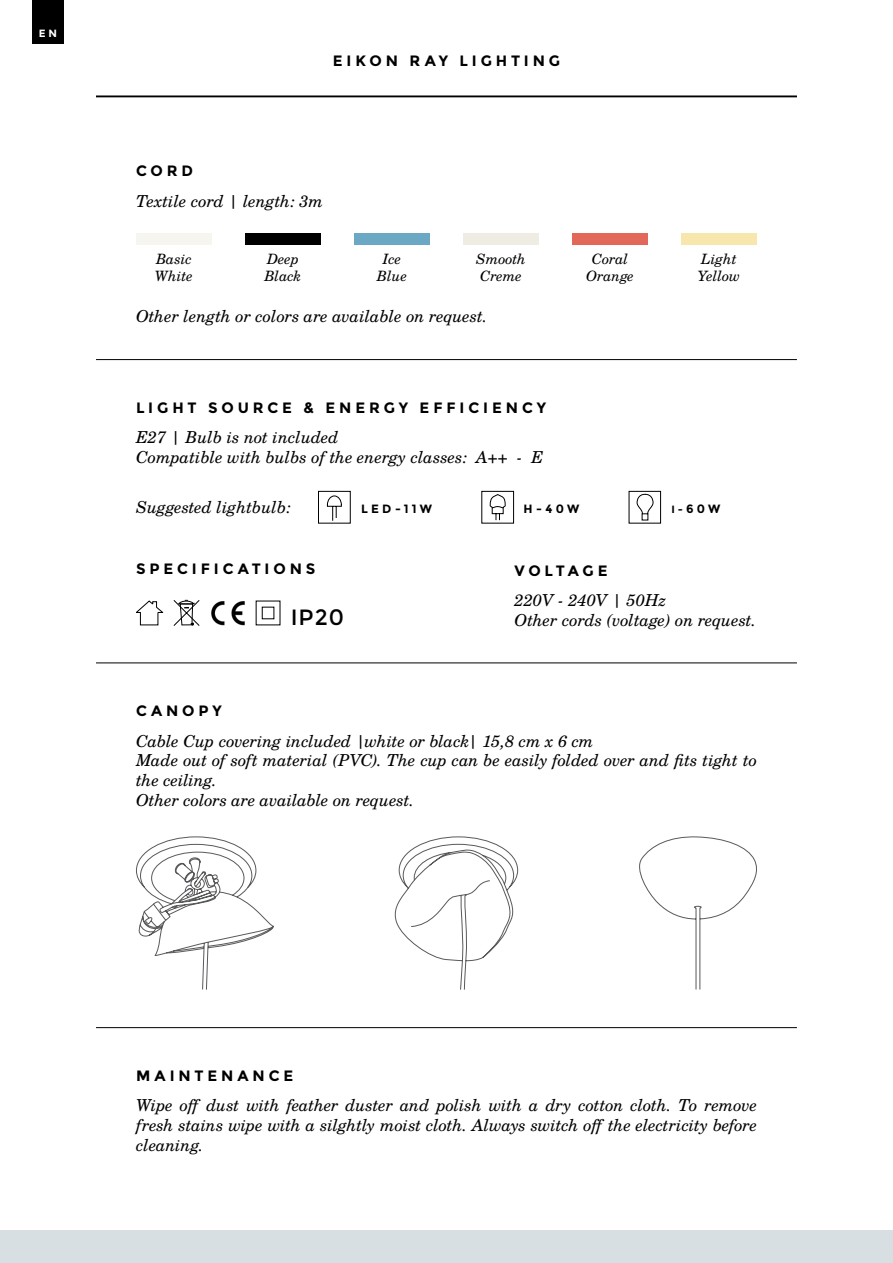
<style>
.page{position:relative;width:893px;height:1263px;background:#fff}
.page>*{position:absolute;margin:0;border:0;box-sizing:border-box;transform-origin:0 0}
.t1{font:22.05px "Montserrat";color:#000}
.t2{font:italic 16.5px/19.8px "Te X Gyre Schola";color:#000}
.t3{font:700 15px "Montserrat";letter-spacing:.26em;color:#000}
.t4{font:700 15px "Montserrat";letter-spacing:.235em;color:#000}
.t5{font:italic 14.25px/17.1px "Te X Gyre Schola";color:#000}
.t6{font:700 12px "Montserrat";letter-spacing:.26em;color:#000}
.t7{font:700 10.5px "Montserrat";color:#fff}
.s1{font-size:10.5px}
</style>
<div class="page">
<div style="left:0;top:1230px;width:893px;height:33px;background:#d8dfe2"></div>
<div style="left:32px;top:0;width:32px;height:44px;background:#000"></div>
<hr style="left:96px;top:96px;width:701px;height:1px;background:#000">
<svg style="left:136px;top:836px;width:138px;height:154px"></svg>
<svg style="left:639px;top:836px;width:118px;height:154px"></svg>
<svg style="left:394px;top:836px;width:124px;height:154px"></svg>
<hr style="left:96px;top:1027px;width:701px;height:1px;background:#000">
<hr style="left:96px;top:662px;width:701px;height:1px;background:#000">
<hr style="left:96px;top:359px;width:701px;height:1px;background:#000">
<div style="left:136px;top:233px;width:76px;height:11px;background:#f6f5f0"></div>
<div style="left:245px;top:233px;width:76px;height:11px;background:#000"></div>
<div style="left:354px;top:233px;width:76px;height:11px;background:#6ba8c3"></div>
<div style="left:463px;top:233px;width:76px;height:11px;background:#efece3"></div>
<div style="left:572px;top:233px;width:76px;height:11px;background:#e26959"></div>
<div style="left:681px;top:233px;width:76px;height:11px;background:#f8e7ac"></div>
<svg style="left:628px;top:491px;width:33px;height:33px"></svg>
<svg style="left:481px;top:491px;width:33px;height:33px"></svg>
<svg style="left:318px;top:491px;width:33px;height:33px"></svg>
<svg style="left:255px;top:600px;width:26px;height:26px"></svg>
<svg style="left:136px;top:600px;width:28px;height:26px"></svg>
<img style="left:211px;top:601px;width:34px;height:24px">
<svg style="left:173px;top:599px;width:27px;height:27px"></svg>
<p class="t7" style="left:39px;top:27px;width:20px">E N</p>
<p class="t3" style="left:333px;top:52px;width:229px">EIKON RAY LIGHTING</p>
<p class="t3" style="left:136px;top:162px;width:59px">CORD</p>
<p class="t2" style="left:136px;top:190px;width:189px">Textile cord | length: 3m</p>
<p class="t5" style="left:264px;top:250px;width:39px">Deep<br>Black</p>
<p class="t5" style="left:476px;top:250px;width:51px">Smooth<br>Creme</p>
<p class="t5" style="left:586px;top:250px;width:49px;text-align:center">Coral<br>Orange</p>
<p class="t5" style="left:698px;top:250px;width:44px">Light<br>Yellow</p>
<p class="t5" style="left:155px;top:250px;width:39px">Basic<br>White</p>
<p class="t5" style="left:377px;top:250px;width:32px;text-align:center">Ice<br>Blue</p>
<p class="t2" style="left:136px;top:306px;width:353px">Other length or colors are available on request.</p>
<p class="t3" style="left:136px;top:399px;width:412px">LIGHT SOURCE &amp; ENERGY EFFICIENCY</p>
<p class="t2" style="left:136px;top:427px;width:409px">E27 | Bulb is not included<br>Compatible with bulbs of the energy classes: A++ - E</p>
<p class="t2" style="left:136px;top:496px;width:156px">Suggested lightbulb:</p>
<p class="t6" style="left:361px;top:502px;width:72px">LED-11W</p>
<p class="t6" style="left:524px;top:502px;width:57px">H -40W</p>
<p class="t6" style="left:672px;top:502px;width:50px"><span class="s1">I -</span>60W</p>
<p class="t3" style="left:136px;top:560px;width:181px">SPECIFICATIONS</p>
<h1 class="t1" style="left:291px;top:604px;width:55px">IP20</h1>
<p class="t4" style="left:514px;top:561px;width:95px">VOLTAGE</p>
<p class="t2" style="left:514px;top:589px;width:243px">220V - 240V | 50Hz<br>Other cords (voltage) on request.</p>
<p class="t3" style="left:136px;top:702px;width:87px">CANOPY</p>
<p class="t2" style="left:136px;top:730px;width:622px">Cable Cup covering included |white or black| 15,8 cm x 6 cm<br>Made out of soft material (PVC). The cup can be easily folded over and fits tight to the ceiling.<br>Other colors are available on request.</p>
<p class="t3" style="left:136px;top:1067px;width:158px">MAINTENANCE</p>
<p class="t2" style="left:136px;top:1095px;width:622px;text-align:justify">Wipe off dust with feather duster and polish with a dry cotton cloth. To remove fresh stains wipe with a silghtly moist cloth. Always switch off the electricity before cleaning.</p>
</div>
